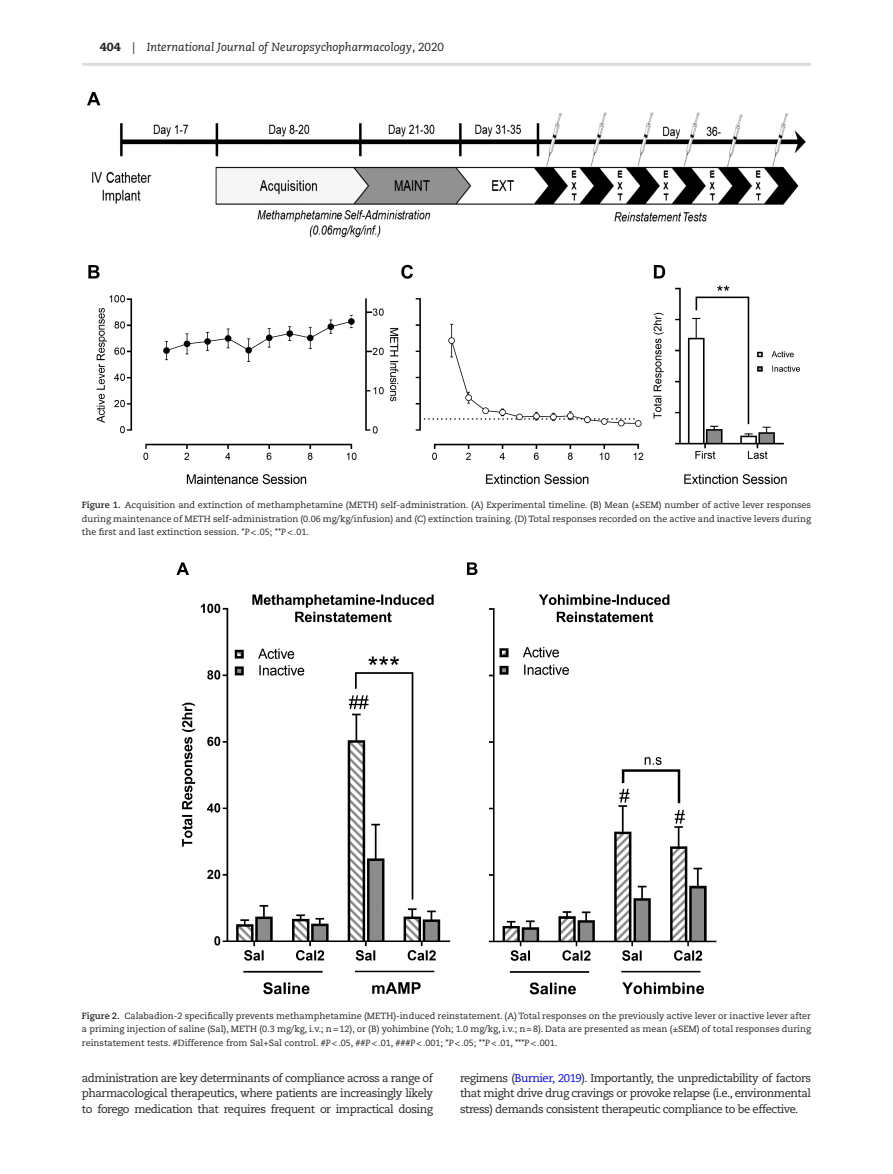
<style>
.page{position:relative;width:893px;height:1174px;background:#fff}
.page>*{position:absolute;margin:0;border:0;box-sizing:border-box;transform-origin:0 0}
.t1{font:italic 11.7px "Caecilia LT Std";color:#231f20}
.t2{font:11.25px/15.8px "Caecilia LT Std";letter-spacing:-.04em;color:#231f20;text-align:justify}
.t3{font:9px/13.5px "Caecilia LT Std";color:#231f20;text-align:justify}
.s1{font-weight:800;font-style:normal}
.s2{font-style:normal}
.s3{font-weight:700}
.s4{font-style:italic}
.s5{color:#00f}
</style>
<div class="page">
<hr style="left:82px;top:63px;width:729px;height:3px;background:#dcdddf">
<img style="left:87px;top:91px;width:719px;height:393px">
<img style="left:176px;top:562px;width:540px;height:433px">
<p class="t1" style="left:100px;top:40px;width:346px"><span class="s1">404</span> <span class="s2">|</span> International Journal of Neuropsychopharmacology<span class="s2">, 2020</span></p>
<p class="t3" style="left:82px;top:498px;width:731px"><span class="s3">Figure 1.</span> Acquisition and extinction of methamphetamine (METH) self-administration. (A) Experimental timeline. (B) Mean (±SEM) number of active lever responses during maintenance of METH self-administration (0.06 mg/kg/infusion) and (C) extinction training. (D) Total responses recorded on the active and inactive levers during the first and last extinction session. *<span class="s4">P&lt;.</span>05; **<span class="s4">P&lt;.</span>01.</p>
<p class="t3" style="left:82px;top:1009px;width:731px"><span class="s3">Figure 2.</span> Calabadion-2 specifically prevents methamphetamine (METH)-induced reinstatement. (A) Total responses on the previously active lever or inactive lever after a priming injection of saline (Sal), METH (0.3 mg/kg, i.v.; n=12), or (B) yohimbine (Yoh; 1.0 mg/kg, i.v.; n=8). Data are presented as mean (±SEM) of total responses during reinstatement tests. #Difference from Sal+Sal control. #<span class="s4">P&lt;.</span>05, ##<span class="s4">P&lt;.</span>01, ###<span class="s4">P&lt;.</span>001; *<span class="s4">P&lt;.</span>05; **<span class="s4">P&lt;.</span>01, ***<span class="s4">P&lt;.</span>001.</p>
<p class="t2" style="left:82px;top:1070px;width:353px">administration are key determinants of compliance across a range of pharmacological therapeutics, where patients are increasingly likely to forego medication that requires frequent or impractical dosing</p>
<p class="t2" style="left:460px;top:1070px;width:352px">regimens (<span class="s5">Burnier, 2019</span>). Importantly, the unpredictability of factors that might drive drug cravings or provoke relapse (i.e., environmental stress) demands consistent therapeutic compliance to be effective.</p>
</div>
